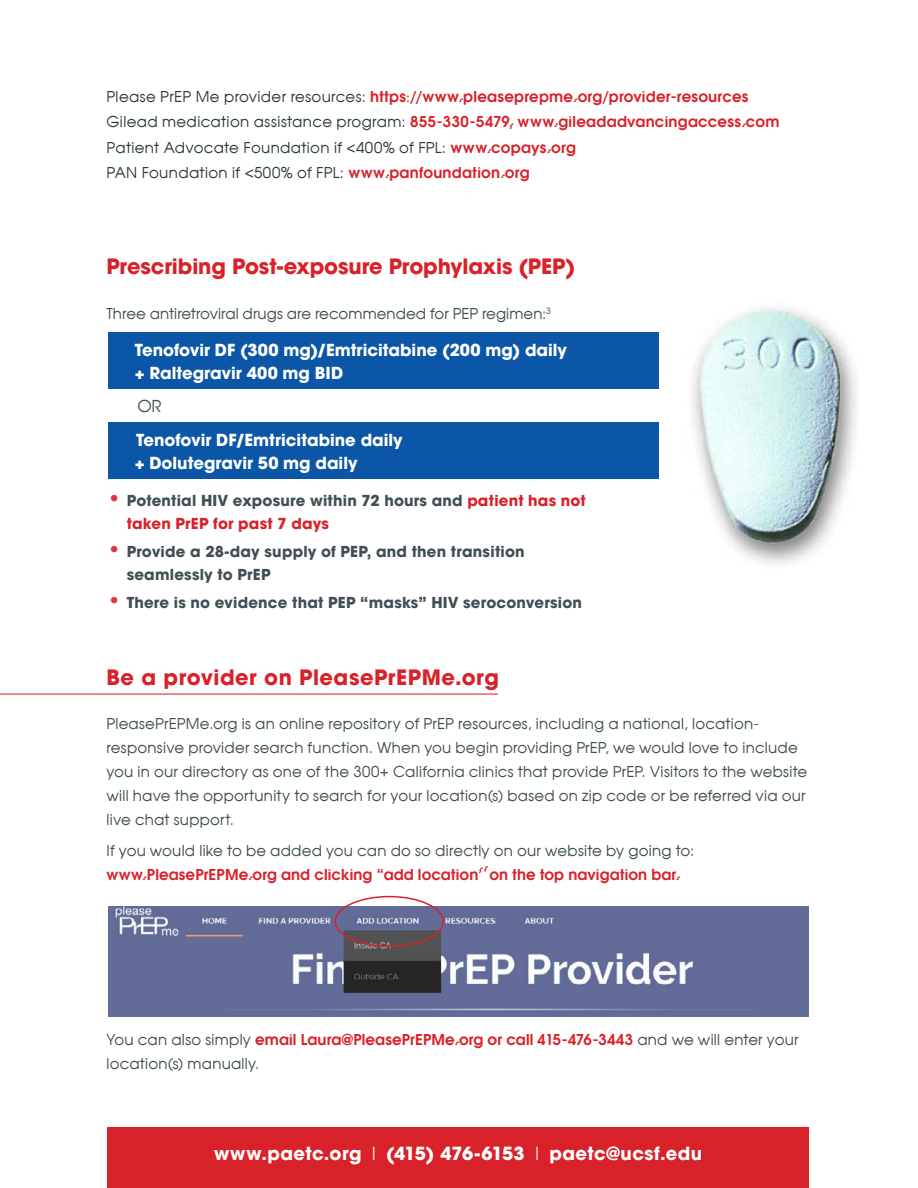
<style>
.page{position:relative;width:918px;height:1188px;background:#fff}
.page>*{position:absolute;margin:0;border:0;box-sizing:border-box;transform-origin:0 0}
.t1{font:700 21px "Avant Garde LT";color:#d82129}
.t2{font:700 21px "Avant Garde LT";letter-spacing:.025em;color:#d82129}
.t3{font:700 18px "Avant Garde LT";letter-spacing:.025em;color:#fff}
.t4{font:700 16.5px/22.5px "Avant Garde LT";color:#fff}
.t5{font:16.5px "Avant Garde";color:#414f54}
.t6{font:15px/24px "Avant Garde";letter-spacing:.015em;color:#414f54}
.t7{font:15px/25.5px "Avant Garde";letter-spacing:.02em;color:#2c3b41}
.t8{font:700 15px/22.5px "Avant Garde LT";letter-spacing:.015em;color:#414f54}
.t9{font:600 15px "Avant Garde";letter-spacing:.01em;color:#d82129}
.s1{font-weight:600;color:#d82129}
.s2{font-size:21px;color:#dc373e}
.s3{color:#d82129}
.s4{font-family:"Avant Garde";font-weight:400}
</style>
<div class="page">
<div style="left:108px;top:422px;width:702px;height:57px;background:#0b56a6"></div>
<div style="left:108px;top:332px;width:702px;height:57px;background:#0b56a6"></div>
<hr style="left:0;top:694px;width:498px;height:1px;background:#d82129">
<img style="left:660px;top:308px;width:197px;height:257px">
<img style="left:108px;top:906px;width:700px;height:111px">
<div style="left:335px;top:896px;width:109px;height:51px;border:2px solid #d82129;border-radius:50%"></div>
<div style="left:107px;top:1128px;width:702px;height:60px;background:#d82129"></div>
<p class="t7" style="left:106px;top:83px;width:675px">Please PrEP Me provider resources: <span class="s1">https://www.pleaseprepme.org/provider-resources </span>Gilead medication assistance program: <span class="s1">855-330-5479, www.gileadadvancingaccess.com </span>Patient Advocate Foundation if &lt;400% of FPL: <span class="s1">www.copays.org<br></span>PAN Foundation if &lt;500% of FPL: <span class="s1">www.panfoundation.org</span></p>
<h1 class="t1" style="left:106px;top:253px;width:470px">Prescribing Post-exposure Prophylaxis (PEP)</h1>
<p class="t6" style="left:106px;top:301px;width:446px">Three antiretroviral drugs are recommended for PEP regimen:<sup>3</sup></p>
<p class="t4" style="left:135px;top:339px;width:434px">Tenofovir DF (300 mg)/Emtricitabine (200 mg) daily + Raltegravir 400 mg BID</p>
<p class="t5" style="left:137px;top:395px;width:26px">OR</p>
<p class="t4" style="left:135px;top:429px;width:269px">Tenofovir DF/Emtricitabine daily + Dolutegravir 50 mg daily</p>
<p class="t8" style="left:127px;top:489px;width:461px;text-indent:-20px"><span class="s2">•</span> Potential HIV exposure within 72 hours and <span class="s3">patient has not taken PrEP for past 7 days</span></p>
<p class="t8" style="left:127px;top:540px;width:399px;text-indent:-20px"><span class="s2">•</span> Provide a 28-day supply of PEP, and then transition seamlessly to PrEP</p>
<p class="t8" style="left:106px;top:591px;width:477px"><span class="s2">•</span> There is no evidence that PEP “masks” HIV seroconversion</p>
<h1 class="t2" style="left:106px;top:663px;width:394px">Be a provider on PleasePrEPMe.org</h1>
<p class="t6" style="left:106px;top:711px;width:702px">PleasePrEPMe.org is an online repository of PrEP resources, including a national, location&shy;responsive provider search function. When you begin providing PrEP, we would love to include you in our directory as one of the 300+ California clinics that provide PrEP. Visitors to the website will have the opportunity to search for your location(s) based on zip code or be referred via our live chat support.</p>
<p class="t6" style="left:106px;top:838px;width:589px">If you would like to be added you can do so directly on our website by going to:</p>
<p class="t9" style="left:106px;top:862px;width:575px">www.PleasePrEPMe.org and clicking “add location” on the top navigation bar.</p>
<p class="t6" style="left:106px;top:1028px;width:694px">You can also simply <span class="s1">email Laura@PleasePrEPMe.org or call 415-476-3443</span> and we will enter your location(s) manually.</p>
<p class="t3" style="left:214px;top:1142px;width:490px">www.paetc.org <span class="s4">|</span> (415) 476-6153 <span class="s4">|</span> paetc@ucsf.edu</p>
</div>
